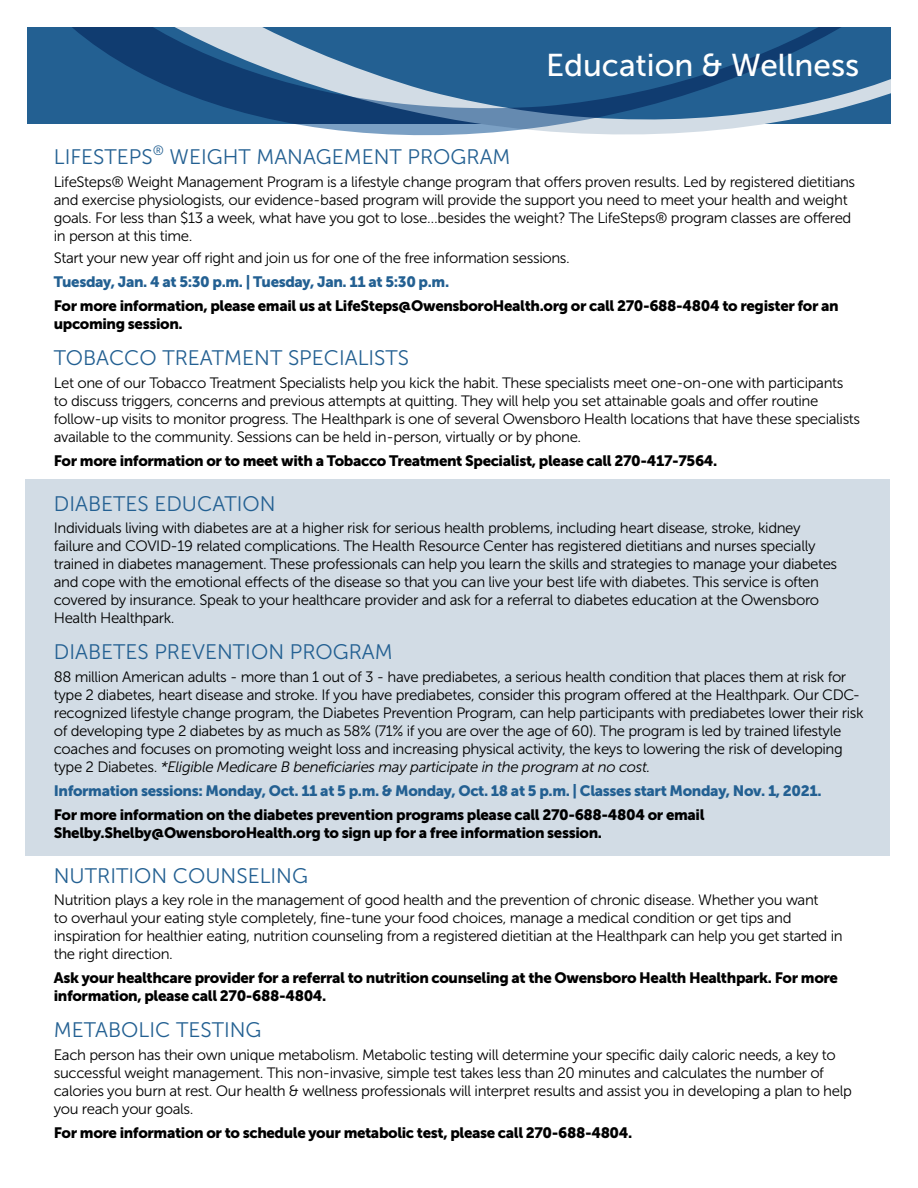
<style>
.page{position:relative;width:918px;height:1188px;background:#fff}
.page>*{position:absolute;margin:0;border:0;box-sizing:border-box;transform-origin:0 0}
.t1{font:31.5px "Museo Sans 500";color:#fff}
.t2{font:21px "Museo Sans 300";color:#236092}
.t3{font:15px/18px "Museo Sans 300";letter-spacing:-.025em;color:#000}
.t4{font:15px/18px "Museo Sans 900";letter-spacing:-.025em;color:#000}
.t5{font:15px "Museo Sans 900";letter-spacing:-.025em;color:#236092}
.s1{font-style:italic}
</style>
<div class="page">
<svg style="left:127px;top:27px;width:764px;height:109px;fill:#236092"></svg>
<div style="left:26px;top:479px;width:864px;height:376px;background:#d2dce5"></div>
<svg style="left:27px;top:27px;width:100px;height:97px"></svg>
<h1 class="t1" style="left:546px;top:48px;width:315px">Education &amp; Wellness</h1>
<h2 class="t2" style="left:54px;top:146px;width:458px">LIFESTEPS<sup>®</sup> WEIGHT MANAGEMENT PROGRAM</h2>
<p class="t3" style="left:54px;top:173px;width:803px">LifeSteps® Weight Management Program is a lifestyle change program that offers proven results. Led by registered dietitians and exercise physiologists, our evidence-based program will provide the support you need to meet your health and weight goals. For less than $13 a week, what have you got to lose…besides the weight? The LifeSteps® program classes are offered in person at this time.</p>
<p class="t3" style="left:54px;top:249px;width:518px">Start your new year off right and join us for one of the free information sessions.</p>
<p class="t5" style="left:54px;top:273px;width:397px">Tuesday, Jan. 4 at 5:30 p.m. | Tuesday, Jan. 11 at 5:30 p.m.</p>
<p class="t4" style="left:54px;top:297px;width:787px">For more information, please email us at LifeSteps@OwensboroHealth.org or call 270-688-4804 to register for an upcoming session.</p>
<h2 class="t2" style="left:54px;top:347px;width:357px">TOBACCO TREATMENT SPECIALISTS</h2>
<p class="t3" style="left:54px;top:374px;width:808px">Let one of our Tobacco Treatment Specialists help you kick the habit. These specialists meet one-on-one with participants to discuss triggers, concerns and previous attempts at quitting. They will help you set attainable goals and offer routine follow-up visits to monitor progress. The Healthpark is one of several Owensboro Health locations that have these specialists available to the community. Sessions can be held in-person, virtually or by phone.</p>
<p class="t4" style="left:54px;top:451px;width:665px">For more information or to meet with a Tobacco Treatment Specialist, please call 270-417-7564.</p>
<h2 class="t2" style="left:54px;top:492px;width:223px">DIABETES EDUCATION</h2>
<p class="t3" style="left:54px;top:519px;width:785px">Individuals living with diabetes are at a higher risk for serious health problems, including heart disease, stroke, kidney failure and COVID-19 related complications. The Health Resource Center has registered dietitians and nurses specially trained in diabetes management. These professionals can help you learn the skills and strategies to manage your diabetes and cope with the emotional effects of the disease so that you can live your best life with diabetes. This service is often covered by insurance. Speak to your healthcare provider and ask for a referral to diabetes education at the Owensboro Health Healthpark.</p>
<h2 class="t2" style="left:54px;top:641px;width:341px">DIABETES PREVENTION PROGRAM</h2>
<p class="t3" style="left:54px;top:668px;width:811px">88 million American adults - more than 1 out of 3 - have prediabetes, a serious health condition that places them at risk for type 2 diabetes, heart disease and stroke. If you have prediabetes, consider this program offered at the Healthpark. Our CDC&shy;recognized lifestyle change program, the Diabetes Prevention Program, can help participants with prediabetes lower their risk of developing type 2 diabetes by as much as 58% (71% if you are over the age of 60). The program is led by trained lifestyle coaches and focuses on promoting weight loss and increasing physical activity, the keys to lowering the risk of developing type 2 Diabetes. <span class="s1">*Eligible Medicare B beneficiaries may participate in the program at no cost.</span></p>
<p class="t5" style="left:54px;top:782px;width:769px">Information sessions: Monday, Oct. 11 at 5 p.m. &amp; Monday, Oct. 18 at 5 p.m. | Classes start Monday, Nov. 1, 2021.</p>
<p class="t4" style="left:54px;top:805px;width:652px">For more information on the diabetes prevention programs please call 270-688-4804 or email<br>Shelby.Shelby@OwensboroHealth.org to sign up for a free information session.</p>
<h2 class="t2" style="left:54px;top:864px;width:256px">NUTRITION COUNSELING</h2>
<p class="t3" style="left:54px;top:891px;width:790px">Nutrition plays a key role in the management of good health and the prevention of chronic disease. Whether you want<br>to overhaul your eating style completely, fine-tune your food choices, manage a medical condition or get tips and inspiration for healthier eating, nutrition counseling from a registered dietitian at the Healthpark can help you get started in the right direction.</p>
<p class="t4" style="left:54px;top:969px;width:786px">Ask your healthcare provider for a referral to nutrition counseling at the Owensboro Health Healthpark. For more information, please call 270-688-4804.</p>
<h2 class="t2" style="left:54px;top:1019px;width:209px">METABOLIC TESTING</h2>
<p class="t3" style="left:54px;top:1046px;width:800px">Each person has their own unique metabolism. Metabolic testing will determine your specific daily caloric needs, a key to successful weight management. This non-invasive, simple test takes less than 20 minutes and calculates the number of calories you burn at rest. Our health &amp; wellness professionals will interpret results and assist you in developing a plan to help you reach your goals.</p>
<p class="t4" style="left:54px;top:1123px;width:580px">For more information or to schedule your metabolic test, please call 270-688-4804.</p>
</div>
